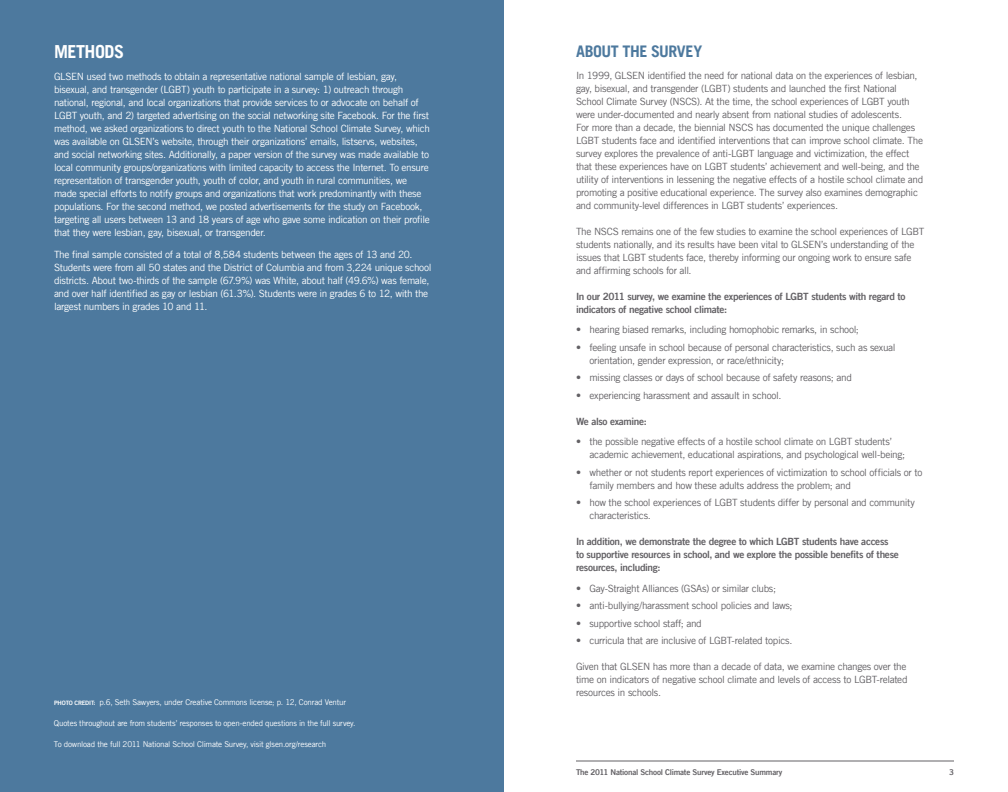
<style>
.page{position:relative;width:1008px;height:792px;background:#fff}
.page>*{position:absolute;margin:0;border:0;box-sizing:border-box;transform-origin:0 0}
.t1{font:700 18px "Trade Gothic LT";letter-spacing:-.025em;color:#fff}
.t2{font:700 16px "Trade Gothic LT";letter-spacing:-.03em;color:#4d799e}
.t3{font:10px/13px "Trade Gothic LT";letter-spacing:-.035em;color:#636165}
.t4{font:10px/13px "Trade Gothic LT";letter-spacing:-.035em;color:#fff}
.t5{font:10px/13px "Trade Gothic LT Bold Two";letter-spacing:-.03em;color:#636165}
.t6{font:8px "Trade Gothic LT";letter-spacing:-.025em;color:#fff}
.t7{font:8px "Trade Gothic LT Bold Two";letter-spacing:-.025em;color:#636165}
.s1{font-family:"Trade Gothic LT Bold Two";font-size:6px}
</style>
<div class="page">
<hr style="left:576px;top:761px;width:378px;height:1px;background:#636165">
<div style="left:0;top:0;width:504px;height:792px;background:#4d799e"></div>
<h1 class="t1" style="left:54px;top:41px;width:70px">METHODS</h1>
<p class="t4" style="left:54px;top:70px;width:378px">GLSEN used two methods to obtain a representative national sample of lesbian, gay, bisexual, and transgender (LGBT) youth to participate in a survey: 1) outreach through national, regional, and local organizations that provide services to or advocate on behalf of LGBT youth, and 2) targeted advertising on the social networking site Facebook. For the first method, we asked organizations to direct youth to the National School Climate Survey, which was available on GLSEN’s website, through their organizations’ emails, listservs, websites, and social networking sites. Additionally, a paper version of the survey was made available to local community groups/organizations with limited capacity to access the Internet. To ensure representation of transgender youth, youth of color, and youth in rural communities, we made special efforts to notify groups and organizations that work predominantly with these populations. For the second method, we posted advertisements for the study on Facebook, targeting all users between 13 and 18 years of age who gave some indication on their profile that they were lesbian, gay, bisexual, or transgender.</p>
<p class="t4" style="left:54px;top:248px;width:379px">The final sample consisted of a total of 8,584 students between the ages of 13 and 20.<br>Students were from all 50 states and the District of Columbia and from 3,224 unique school districts. About two‑thirds of the sample (67.9%) was White, about half (49.6%) was female, and over half identified as gay or lesbian (61.3%). Students were in grades 6 to 12, with the largest numbers in grades 10 and 11.</p>
<p class="t6" style="left:54px;top:697px;width:294px"><span class="s1">Photo credit:</span> p.6, Seth Sawyers, under Creative Commons license; p. 12, Conrad Ventur</p>
<p class="t6" style="left:54px;top:718px;width:303px">Quotes throughout are from students’ responses to open-ended questions in the full survey.</p>
<p class="t6" style="left:54px;top:739px;width:274px">To download the full 2011 National School Climate Survey, visit glsen.org/research</p>
<h2 class="t2" style="left:576px;top:41px;width:128px">ABOUT THE SURVEY</h2>
<p class="t3" style="left:576px;top:68px;width:349px">In 1999, GLSEN identified the need for national data on the experiences of lesbian, gay, bisexual, and transgender (LGBT) students and launched the first National School Climate Survey (NSCS). At the time, the school experiences of LGBT youth were under‑documented and nearly absent from national studies of adolescents.<br>For more than a decade, the biennial NSCS has documented the unique challenges LGBT students face and identified interventions that can improve school climate. The survey explores the prevalence of anti‑LGBT language and victimization, the effect that these experiences have on LGBT students’ achievement and well‑being, and the utility of interventions in lessening the negative effects of a hostile school climate and promoting a positive educational experience. The survey also examines demographic and community‑level differences in LGBT students’ experiences.</p>
<p class="t3" style="left:576px;top:224px;width:350px">The NSCS remains one of the few studies to examine the school experiences of LGBT students nationally, and its results have been vital to GLSEN’s understanding of the issues that LGBT students face, thereby informing our ongoing work to ensure safe and affirming schools for all.</p>
<p class="t5" style="left:576px;top:289px;width:331px">I n our 2011 survey, we examine the experiences of LGBT students with regard to indicators of negative school climate:</p>
<p class="t3" style="left:576px;top:323px;width:285px">• hearing biased remarks, including homophobic remarks, in school;</p>
<p class="t3" style="left:590px;top:340px;width:308px;text-indent:-14px">• feeling unsafe in school because of personal characteristics, such as sexual orientation, gender expression, or race/ethnicity;</p>
<p class="t3" style="left:576px;top:371px;width:277px">• missing classes or days of school because of safety reasons; and</p>
<p class="t3" style="left:576px;top:388px;width:207px">• experiencing harassment and assault in school.</p>
<p class="t5" style="left:576px;top:414px;width:72px">We also examine:</p>
<p class="t3" style="left:590px;top:435px;width:317px;text-indent:-14px">• the possible negative effects of a hostile school climate on LGBT students’ academic achievement, educational aspirations, and psychological well‑being;</p>
<p class="t3" style="left:590px;top:465px;width:334px;text-indent:-14px">• whether or not students report experiences of victimization to school officials or to family members and how these adults address the problem; and</p>
<p class="t3" style="left:590px;top:496px;width:327px;text-indent:-14px">• how the school experiences of LGBT students differ by personal and community characteristics.</p>
<p class="t5" style="left:576px;top:535px;width:324px">I n addition, we demonstrate the degree to which LGBT students have access to supportive resources in school, and we explore the possible benefits of these resources, including:</p>
<p class="t3" style="left:576px;top:581px;width:202px">• Gay‑Straight Alliances (GSAs) or similar clubs;</p>
<p class="t3" style="left:576px;top:599px;width:218px">• anti‑bullying/harassment school policies and laws;</p>
<p class="t3" style="left:576px;top:616px;width:127px">• supportive school staff; and</p>
<p class="t3" style="left:576px;top:634px;width:218px">• curricula that are inclusive of LGBT‑related topics.</p>
<p class="t3" style="left:576px;top:660px;width:333px;text-align:justify">Given that GLSEN has more than a decade of data, we examine changes over the time on indicators of negative school climate and levels of access to LGBT‑related resources in schools.</p>
<p class="t7" style="left:576px;top:767px;width:208px">The 2011 National School Climate Survey Executive Summary</p>
<p class="t7" style="left:949px;top:767px;width:6px">3</p>
</div>
